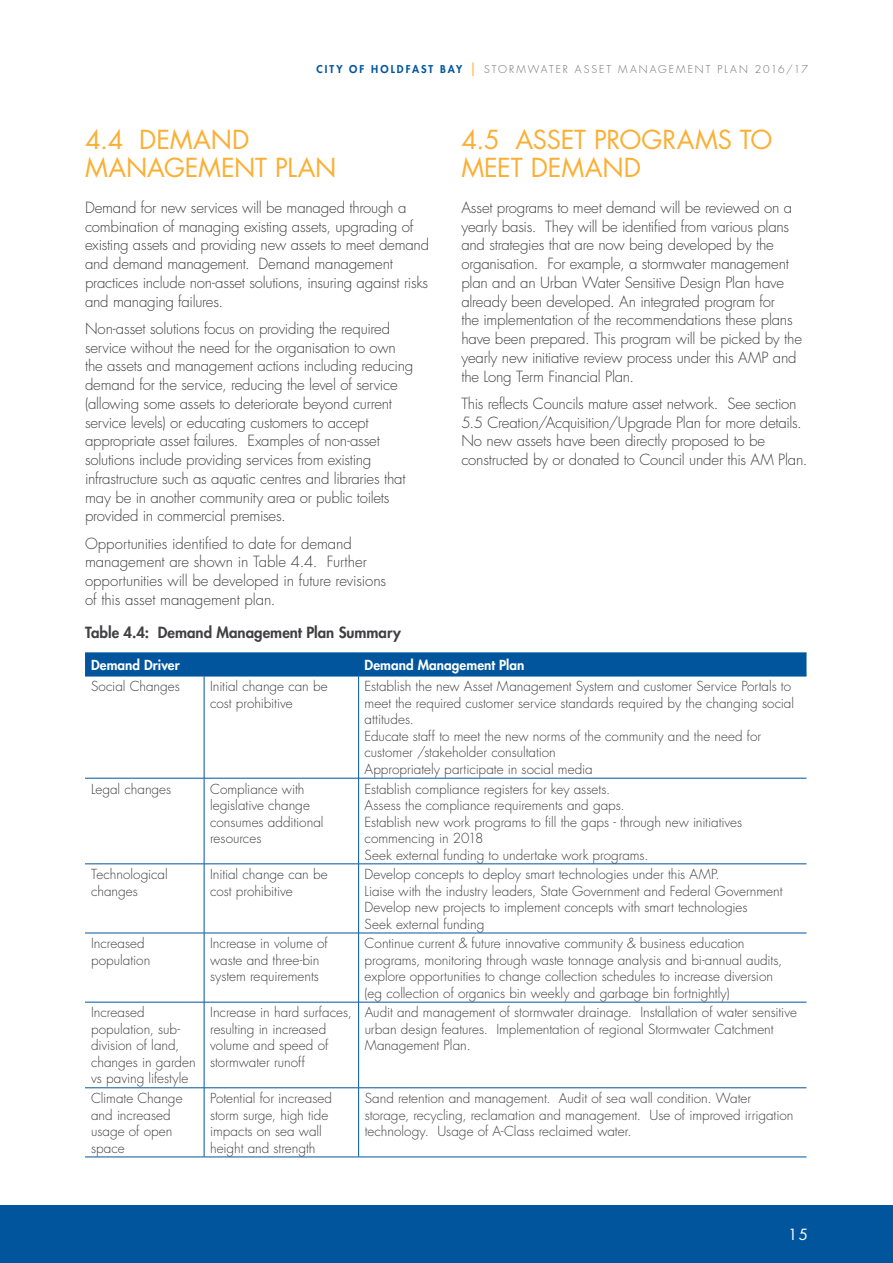
<style>
.page{position:relative;width:893px;height:1263px;background:#fff}
.page>*{position:absolute;margin:0;border:0;box-sizing:border-box;transform-origin:0 0}
.t1{font:25.5px/28.5px "Futura Std";letter-spacing:-.01em;color:#fbaf34}
.t2{font:300 15px/18.8px "Futura Std";letter-spacing:-.015em;color:#414042}
.t3{font:800 15px "Futura Std";letter-spacing:.005em;color:#414042}
.t4{font:15px "Futura Std";color:#fff}
.t5{font:300 13.5px/16.5px "Futura Std";color:#414042}
.t6{font:800 13.5px "Futura Std";letter-spacing:.005em;color:#fff}
.t7{font:300 10.5px "Futura Std";letter-spacing:.185em;color:#6d6e71}
.s1{font-weight:800;color:#00559d}
.s2{font-weight:800;font-size:13.5px;color:#fec573}
</style>
<div class="page">
<div style="left:0;top:1205px;width:893px;height:58px;background:#00559d"></div>
<div style="left:85px;top:653px;width:721px;height:23px;background:#00559d"></div>
<hr style="left:85px;top:676px;width:119px;height:1px;background:#00559d">
<hr style="left:204px;top:676px;width:155px;height:1px;background:#00559d">
<hr style="left:204px;top:676px;width:1px;height:102px;background:#00559d">
<hr style="left:359px;top:676px;width:447px;height:1px;background:#00559d">
<hr style="left:358px;top:676px;width:1px;height:102px;background:#00559d">
<hr style="left:85px;top:778px;width:119px;height:1px;background:#00559d">
<hr style="left:204px;top:778px;width:155px;height:1px;background:#00559d">
<hr style="left:204px;top:778px;width:1px;height:86px;background:#00559d">
<hr style="left:359px;top:778px;width:447px;height:1px;background:#00559d">
<hr style="left:358px;top:778px;width:1px;height:86px;background:#00559d">
<hr style="left:85px;top:863px;width:119px;height:1px;background:#00559d">
<hr style="left:204px;top:863px;width:155px;height:1px;background:#00559d">
<hr style="left:204px;top:864px;width:1px;height:69px;background:#00559d">
<hr style="left:359px;top:863px;width:447px;height:1px;background:#00559d">
<hr style="left:358px;top:864px;width:1px;height:69px;background:#00559d">
<hr style="left:85px;top:933px;width:119px;height:1px;background:#00559d">
<hr style="left:204px;top:933px;width:155px;height:1px;background:#00559d">
<hr style="left:204px;top:933px;width:1px;height:69px;background:#00559d">
<hr style="left:359px;top:933px;width:447px;height:1px;background:#00559d">
<hr style="left:358px;top:933px;width:1px;height:69px;background:#00559d">
<hr style="left:85px;top:1002px;width:119px;height:1px;background:#00559d">
<hr style="left:204px;top:1002px;width:155px;height:1px;background:#00559d">
<hr style="left:204px;top:1002px;width:1px;height:85px;background:#00559d">
<hr style="left:359px;top:1002px;width:447px;height:1px;background:#00559d">
<hr style="left:358px;top:1002px;width:1px;height:85px;background:#00559d">
<hr style="left:204px;top:1088px;width:1px;height:68px;background:#00559d">
<hr style="left:358px;top:1088px;width:1px;height:68px;background:#00559d">
<hr style="left:85px;top:1156px;width:119px;height:1px;background:#00559d">
<hr style="left:204px;top:1156px;width:155px;height:1px;background:#00559d">
<hr style="left:359px;top:1156px;width:447px;height:1px;background:#00559d">
<hr style="left:85px;top:1087px;width:119px;height:1px;background:#00559d">
<hr style="left:204px;top:1087px;width:155px;height:1px;background:#00559d">
<hr style="left:359px;top:1087px;width:447px;height:1px;background:#00559d">
<p class="t7" style="left:316px;top:62px;width:493px"><span class="s1">CITY OF HOLDFAST BAY</span> <span class="s2">|</span> STORMWATER ASSET MANAGEMENT PLAN 2016/17</p>
<h1 class="t1" style="left:85px;top:125px;width:253px">4.4 DEMAND<br>MANAGEMENT PLAN</h1>
<p class="t2" style="left:85px;top:198px;width:346px">Demand for new services will be managed through a combination of managing existing assets, upgrading of existing assets and providing new assets to meet demand and demand management. Demand management practices include non-asset solutions, insuring against risks and managing failures.</p>
<p class="t2" style="left:85px;top:319px;width:330px">Non-asset solutions focus on providing the required service without the need for the organisation to own the assets and management actions including reducing demand for the service, reducing the level of service (allowing some assets to deteriorate beyond current service levels) or educating customers to accept appropriate asset failures. Examples of non-asset solutions include providing services from existing infrastructure such as aquatic centres and libraries that may be in another community area or public toilets provided in commercial premises.</p>
<p class="t2" style="left:85px;top:534px;width:303px">Opportunities identified to date for demand management are shown in Table 4.4. Further opportunities will be developed in future revisions of this asset management plan.</p>
<h1 class="t1" style="left:461px;top:125px;width:313px">4.5 ASSET PROGRAMS TO<br>MEET DEMAND</h1>
<p class="t2" style="left:461px;top:198px;width:342px">Asset programs to meet demand will be reviewed on a yearly basis. They will be identified from various plans and strategies that are now being developed by the organisation. For example, a stormwater management plan and an Urban Water Sensitive Design Plan have already been developed. An integrated program for<br>the implementation of the recommendations these plans have been prepared. This program will be picked by the yearly new initiative review process under this AMP and the Long Term Financial Plan.</p>
<p class="t2" style="left:461px;top:394px;width:347px">This reflects Councils mature asset network. See section 5.5 Creation/Acquisition/Upgrade Plan for more details.<br>No new assets have been directly proposed to be constructed by or donated to Council under this AM Plan.</p>
<p class="t3" style="left:85px;top:623px;width:317px">Table 4.4: Demand Management Plan Summary</p>
<p class="t6" style="left:91px;top:656px;width:90px">Demand Driver</p>
<p class="t6" style="left:365px;top:656px;width:161px">Demand Management Plan</p>
<p class="t5" style="left:91px;top:679px;width:90px">Social Changes</p>
<p class="t5" style="left:210px;top:679px;width:119px">Initial change can be cost prohibitive</p>
<p class="t5" style="left:365px;top:679px;width:431px">Establish the new Asset Management System and customer Service Portals to meet the required customer service standards required by the changing social attitudes.<br>Educate staff to meet the new norms of the community and the need for customer /stakeholder consultation<br>Appropriately participate in social media</p>
<p class="t5" style="left:91px;top:781px;width:82px">Legal changes</p>
<p class="t5" style="left:210px;top:781px;width:115px">Compliance with legislative change consumes additional resources</p>
<p class="t5" style="left:365px;top:781px;width:379px">Establish compliance registers for key assets.<br>Assess the compliance requirements and gaps.<br>Establish new work programs to fill the gaps - through new initiatives commencing in 2018<br>Seek external funding to undertake work programs.</p>
<p class="t5" style="left:91px;top:866px;width:78px">Technological changes</p>
<p class="t5" style="left:210px;top:866px;width:119px">Initial change can be cost prohibitive</p>
<p class="t5" style="left:365px;top:866px;width:419px">Develop concepts to deploy smart technologies under this AMP.<br>Liaise with the industry leaders, State Government and Federal Government Develop new projects to implement concepts with smart technologies<br>Seek external funding</p>
<p class="t5" style="left:91px;top:935px;width:61px">Increased population</p>
<p class="t5" style="left:210px;top:935px;width:119px">Increase in volume of waste and three-bin system requirements</p>
<p class="t5" style="left:365px;top:935px;width:419px">Continue current &amp; future innovative community &amp; business education programs, monitoring through waste tonnage analysis and bi-annual audits, explore opportunities to change collection schedules to increase diversion (eg collection of organics bin weekly and garbage bin fortnightly)</p>
<p class="t5" style="left:91px;top:1005px;width:106px">Increased population, sub&shy;division of land, changes in garden vs paving lifestyle</p>
<p class="t5" style="left:210px;top:1005px;width:143px">Increase in hard surfaces, resulting in increased volume and speed of stormwater runoff</p>
<p class="t5" style="left:365px;top:1005px;width:434px">Audit and management of stormwater drainage. Installation of water sensitive urban design features. Implementation of regional Stormwater Catchment<br>Management Plan.</p>
<p class="t5" style="left:91px;top:1090px;width:93px">Climate Change and increased usage of open space</p>
<p class="t5" style="left:210px;top:1090px;width:123px">Potential for increased storm surge, high tide impacts on sea wall height and strength</p>
<p class="t5" style="left:365px;top:1090px;width:430px">Sand retention and management. Audit of sea wall condition. Water storage, recycling, reclamation and management. Use of improved irrigation technology. Usage of A-Class reclaimed water.</p>
<p class="t4" style="left:788px;top:1225px;width:21px">15</p>
</div>
